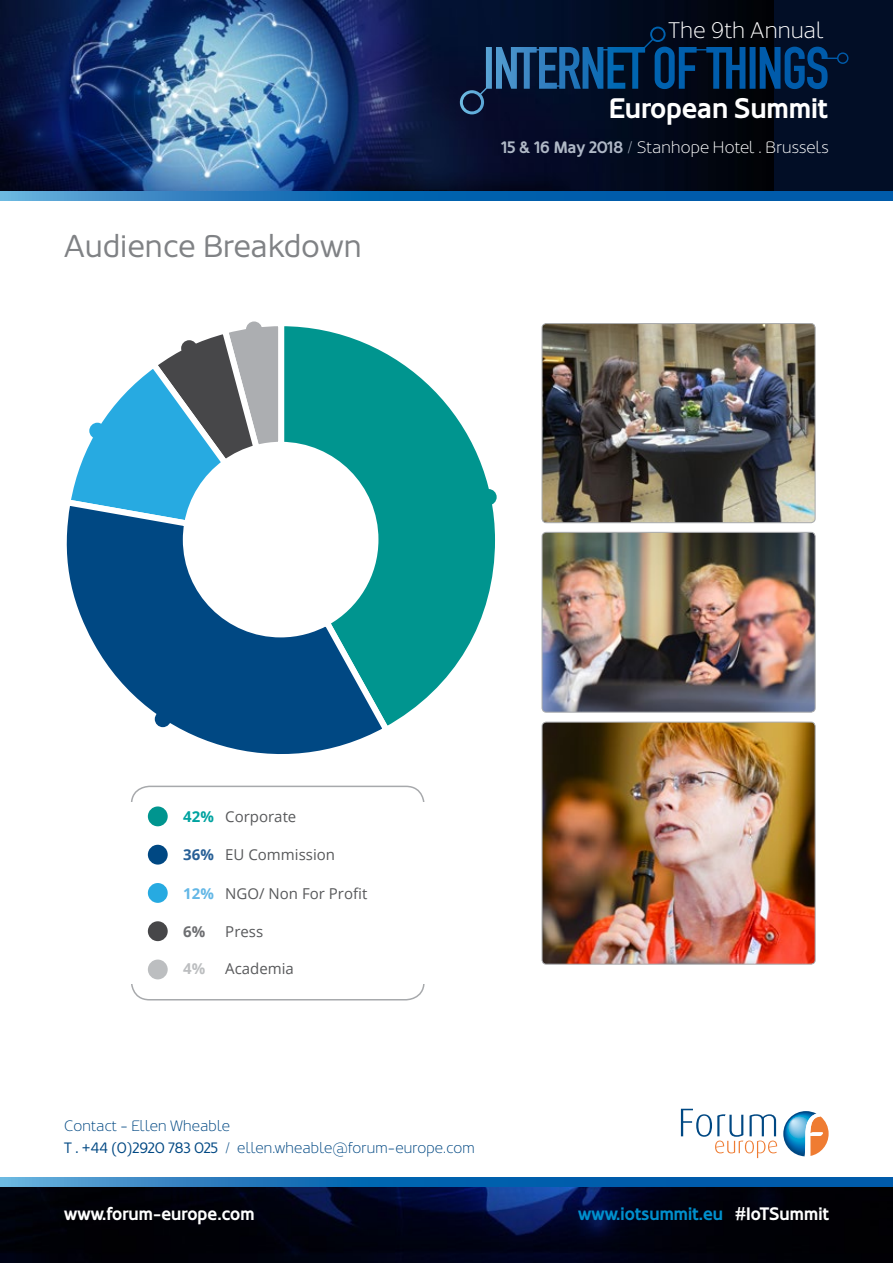
<style>
.page{position:relative;width:893px;height:1263px;background:#fff}
.page>*{position:absolute;margin:0;border:0;box-sizing:border-box;transform-origin:0 0}
.t1{font:31.5px "Oblik";letter-spacing:-.02em;color:#808285}
.t2{font:700 28.2px "Oblik";letter-spacing:-.03em;color:#fff}
.t3{font:300 22.5px "Oblik";letter-spacing:-.03em;color:#fff}
.t4{font:700 18px "Oblik";letter-spacing:-.03em;color:#0090cd}
.t5{font:700 18px "Oblik";letter-spacing:-.03em;color:#fff}
.t6{font:300 16.5px "Oblik";letter-spacing:-.03em;color:#fff}
.t7{font:300 15px/22.5px "Oblik";letter-spacing:-.03em;color:#004883}
.t8{font:15px "Open Sans";color:#58595b}
.t9{font:700 15px "Open Sans";color:#6d6e71}
.t10{font:700 15px "Open Sans";color:#bcbec0}
.s1{font-weight:700;color:#afb8c6}
.s2{color:#afb8c6}
.s3{font-weight:700;color:#00a3a0}
.s4{font-weight:700;color:#275f96}
.s5{font-weight:700;color:#63b7e6}
.s6{font-weight:400}
.s7{color:#fff}
</style>
<div class="page">
<div style="left:0;top:0;width:893px;height:191px;background:#020e26"></div>
<img style="left:0;top:0;width:774px;height:191px">
<svg style="left:460px;top:27px;width:383px;height:87px"></svg>
<img style="left:0;top:1186px;width:893px;height:77px">
<svg style="left:0;top:1177px;width:893px;height:9px;background:#166eb5"></svg>
<svg style="left:0;top:191px;width:893px;height:9px;background:#166eb5"></svg>
<svg style="left:681px;top:1109px;width:148px;height:49px"></svg>
<div style="left:148px;top:806px;width:20px;height:20px;background:#00958f;border-radius:50%"></div>
<div style="left:148px;top:845px;width:20px;height:19px;background:#004883;border-radius:50%"></div>
<div style="left:148px;top:883px;width:20px;height:20px;background:#27aae1;border-radius:50%"></div>
<div style="left:148px;top:921px;width:20px;height:20px;background:#474749;border-radius:50%"></div>
<div style="left:148px;top:959px;width:20px;height:20px;background:#bcbec0;border-radius:50%"></div>
<img style="left:542px;top:324px;width:273px;height:199px">
<div style="left:542px;top:323px;width:273px;height:200px;border:1px solid #a7a9ac;border-radius:4px"></div>
<img style="left:542px;top:532px;width:273px;height:180px">
<div style="left:542px;top:532px;width:273px;height:180px;border:1px solid #a7a9ac;border-radius:4px"></div>
<img style="left:542px;top:722px;width:273px;height:242px">
<div style="left:542px;top:722px;width:273px;height:242px;border:1px solid #a7a9ac;border-radius:4px"></div>
<svg style="left:287px;top:326px;width:208px;height:396px"></svg>
<svg style="left:72px;top:324px;width:215px;height:171px"></svg>
<svg style="left:66px;top:495px;width:328px;height:293px"></svg>
<div style="left:181px;top:340px;width:16px;height:16px;background:#474749;border-radius:50%"></div>
<div style="left:246px;top:321px;width:16px;height:17px;background:#acaeb1;border-radius:50%"></div>
<div style="left:480px;top:489px;width:17px;height:16px;background:#00958f;border-radius:50%"></div>
<div style="left:155px;top:711px;width:16px;height:16px;background:#004883;border-radius:50%"></div>
<div style="left:89px;top:423px;width:16px;height:16px;background:#27aae1;border-radius:50%"></div>
<h3 class="t3" style="left:668px;top:17px;width:158px">The 9th Annual</h3>
<h1 class="t1" style="left:64px;top:228px;width:300px">Audience Breakdown</h1>
<h2 class="t2" style="left:609px;top:91px;width:221px">European Summit</h2>
<p class="t6" style="left:501px;top:138px;width:330px"><span class="s1">15 &amp; 16 May 2018</span> <span class="s2">/</span> Stanhope Hotel . Brussels</p>
<p class="t8" style="left:183px;top:806px;width:115px"><span class="s3">42%</span> Corporate</p>
<p class="t8" style="left:183px;top:845px;width:153px"><span class="s4">36%</span> EU Commission</p>
<p class="t8" style="left:183px;top:883px;width:185px"><span class="s5">12%</span> NGO/ Non For Profit</p>
<p class="t9" style="left:183px;top:921px;width:24px">6%</p>
<p class="t8" style="left:225px;top:921px;width:39px">Press</p>
<p class="t10" style="left:183px;top:958px;width:24px">4%</p>
<p class="t8" style="left:225px;top:958px;width:70px">Academia</p>
<p class="t7" style="left:64px;top:1115px;width:413px">Contact - Ellen Wheable<br><span class="s6">T . +44 (0)2920 783 025</span> / ellen.wheable@forum-europe.com</p>
<p class="t5" style="left:64px;top:1203px;width:193px">www.forum-europe.com</p>
<p class="t4" style="left:578px;top:1203px;width:253px">www.iotsummit.eu <span class="s7">#IoTSummit</span></p>
</div>
